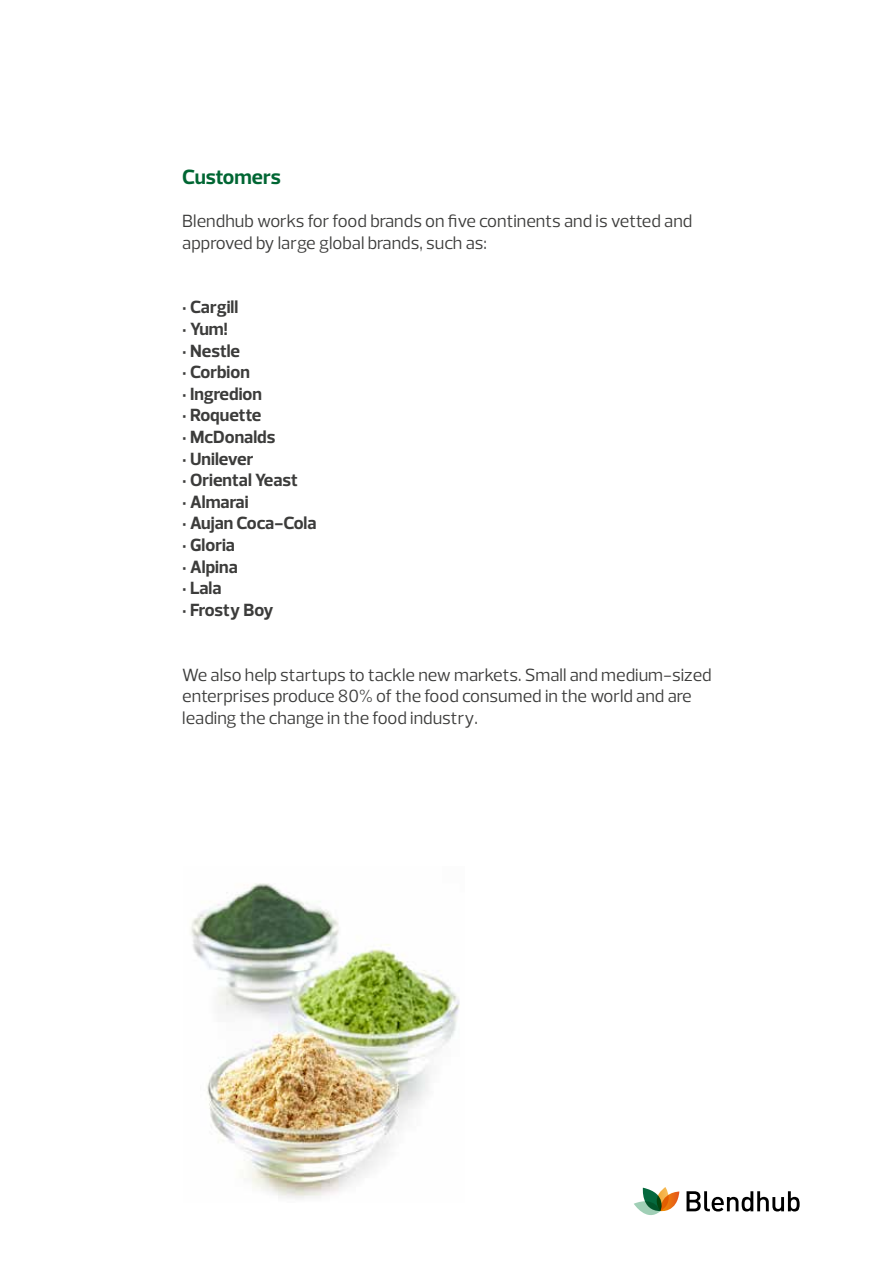
<style>
.page{position:relative;width:893px;height:1263px;background:#fff}
.page>*{position:absolute;margin:0;border:0;box-sizing:border-box;transform-origin:0 0}
.t1{font:700 21px "Prelo";color:#063}
.t2{font:18px/21.6px "Prelo";color:#3c3c3b}
.t3{font:700 18px/21.6px "Prelo";color:#3c3c3b}
</style>
<div class="page">
<svg style="left:686px;top:1191px;width:114px;height:20px"></svg>
<svg style="left:634px;top:1187px;width:45px;height:28px"></svg>
<img style="left:191px;top:883px;width:269px;height:316px">
<p class="t1" style="left:182px;top:164px;width:100px">Customers</p>
<p class="t2" style="left:182px;top:210px;width:512px">Blendhub works for food brands on five continents and is vetted and approved by large global brands, such as:</p>
<p class="t3" style="left:182px;top:297px;width:136px">· Cargill<br>· Yum!<br>· Nestle<br>· Corbion<br>· Ingredion<br>· Roquette<br>· McDonalds<br>· Unilever<br>· Oriental Yeast<br>· Almarai<br>· Aujan Coca-Cola · Gloria<br>· Alpina<br>· Lala<br>· Frosty Boy</p>
<p class="t2" style="left:182px;top:664px;width:531px">We also help startups to tackle new markets. Small and medium-sized enterprises produce 80% of the food consumed in the world and are leading the change in the food industry.</p>
</div>
